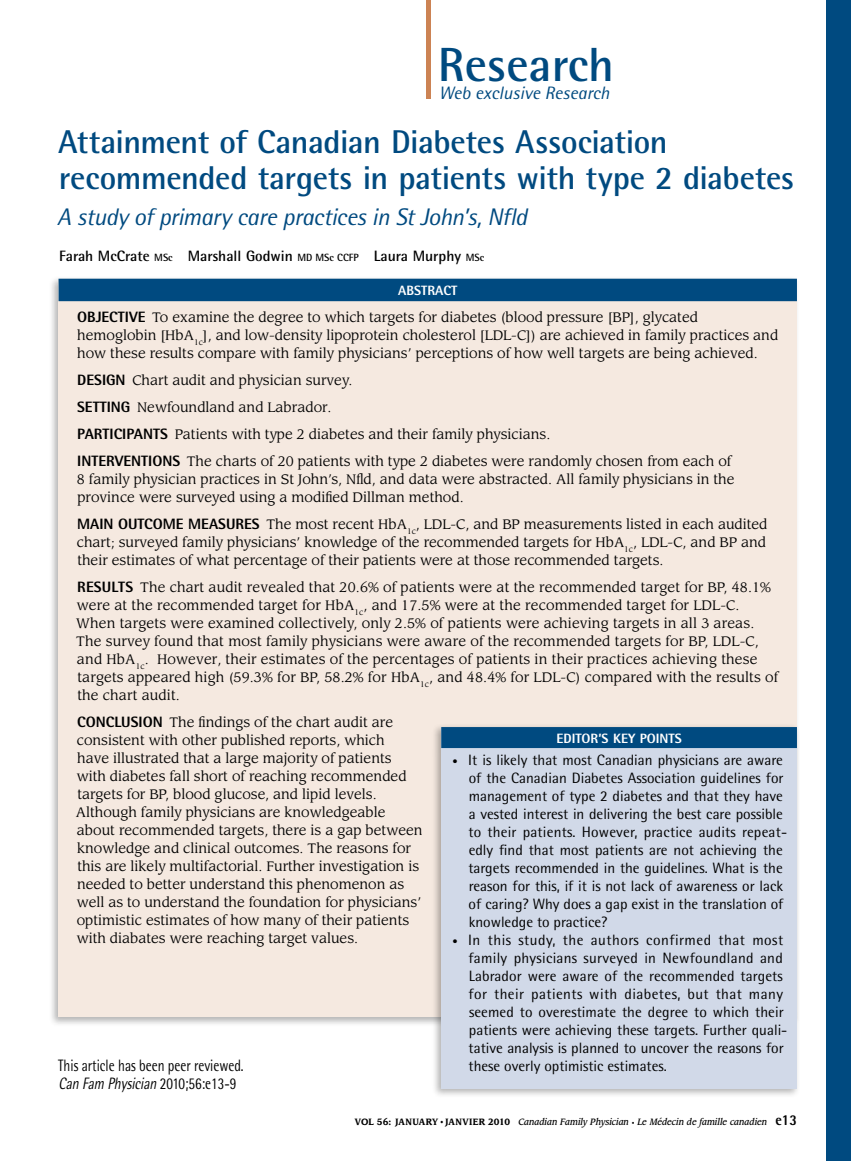
<style>
.page{position:relative;width:851px;height:1161px;background:#fff}
.page>*{position:absolute;margin:0;border:0;box-sizing:border-box;transform-origin:0 0}
.t1{font:700 48px "Rotis Semi Sans Std";color:#004a80}
.t2{font:700 33px/36px "Rotis Semi Sans Std";letter-spacing:-.01em;color:#004a80}
.t3{font:italic 24px "Rotis Semi Sans Std";letter-spacing:-.02em;color:#004a80}
.t4{font:italic 18px "Rotis Semi Sans Std";color:#004a80}
.t5{font:16.5px "Rotis Semi Sans Std";color:#000;scale:.8 1}
.t6{font:italic 16.5px "Rotis Semi Sans Std";color:#000;scale:.8 1}
.t7{font:15px/18px "Rotis Semi Sans Std";color:#000}
.t8{font:700 15px "Rotis Semi Sans Std";color:#000}
.t9{font:13.5px/18px "Leawood Std";color:#000}
.t10{font:800 13.5px "Rotis Semi Sans Std";color:#fff}
.t11{font:italic 500 9px "Leawood Std";color:#000;scale:.9 1}
.s1{font-size:10.5px}
.s2{font-family:"Rotis Semi Sans Std";font-weight:800;font-size:15px}
.s3{font-style:normal}
.s4{font-weight:700;font-style:normal}
.s5{font-family:"Times";font-weight:400;font-style:normal}
.s6{font-style:normal;font-size:6px}
.s7{font-family:"Rotis Semi Sans Std";font-weight:800;font-style:normal;font-size:15px}
</style>
<div class="page">
<div style="left:826px;top:0;width:24px;height:1161px;background:#004a80"></div>
<div style="left:426px;top:0;width:5px;height:99px;background:#cc8354"></div>
<div style="left:49px;top:275px;width:751px;height:751px;background:#000;opacity:.3"></div>
<div style="left:58px;top:279px;width:738px;height:738px;background:#f5e9e0"></div>
<div style="left:58px;top:279px;width:738px;height:22px;background:#004a80"></div>
<div style="left:431px;top:723px;width:369px;height:376px;background:#000;opacity:.3"></div>
<div style="left:441px;top:729px;width:355px;height:360px;background:#d1d9e8"></div>
<div style="left:441px;top:727px;width:355px;height:21px;background:#004a80"></div>
<h1 class="t1" style="left:438px;top:35px;width:177px">Research</h1>
<h3 class="t4" style="left:439px;top:82px;width:172px">Web exclusive Research</h3>
<h2 class="t2" style="left:58px;top:123px;width:737px">Attainment of Canadian Diabetes Association recommended targets in patients with type 2 diabetes</h2>
<h3 class="t3" style="left:57px;top:202px;width:471px">A study of primary care practices in St John’s, Nfld</h3>
<p class="t8" style="left:59px;top:247px;width:426px">Farah McCrate <span class="s1">MSc</span> Marshall Godwin <span class="s1">MD MSc CCFP</span> Laura Murphy <span class="s1">MSc</span></p>
<p class="t10" style="left:398px;top:282px;width:61px">ABSTRACT</p>
<p class="t9" style="left:77px;top:309px;width:702px"><span class="s2">OBJECTIVE</span> To examine the degree to which targets for diabetes (blood pressure [BP], glycated hemoglobin [HbA<sub>1c</sub>], and low-density lipoprotein cholesterol [LDL-C]) are achieved in family practices and how these results compare with family physicians’ perceptions of how well targets are being achieved.</p>
<p class="t9" style="left:77px;top:367px;width:655px;line-height:27px"><span class="s2">DESIGN</span> Chart audit and physician survey.<br><span class="s2">SETTING</span> Newfoundland and Labrador.<br><span class="s2">PARTICIPANTS</span> Patients with type 2 diabetes and their family physicians.<br><span class="s2">INTERVENTIONS</span> The charts of 20 patients with type 2 diabetes were randomly chosen from each of</p>
<p class="t9" style="left:77px;top:471px;width:659px">8 family physician practices in St John’s, Nfld, and data were abstracted. All family physicians in the province were surveyed using a modified Dillman method.</p>
<p class="t9" style="left:77px;top:516px;width:692px;text-align:justify"><span class="s2">MAIN OUTCOME MEASURES</span> The most recent HbA<sub>1c</sub>, LDL-C, and BP measurements listed in each audited chart; surveyed family physicians’ knowledge of the recommended targets for HbA<sub>1c</sub>, LDL-C, and BP and their estimates of what percentage of their patients were at those recommended targets.</p>
<p class="t9" style="left:76px;top:579px;width:703px"><span class="s2">RESULTS</span> The chart audit revealed that 20.6% of patients were at the recommended target for BP, 48.1% were at the recommended target for HbA<sub>1c</sub>, and 17.5% were at the recommended target for LDL-C.<br>When targets were examined collectively, only 2.5% of patients were achieving targets in all 3 areas.<br>The survey found that most family physicians were aware of the recommended targets for BP, LDL-C, and HbA<sub>1c</sub>. However, their estimates of the percentages of patients in their practices achieving these targets appeared high (59.3% for BP, 58.2% for HbA<sub>1c</sub>, and 48.4% for LDL-C) compared with the results of the chart audit.</p>
<p class="t9" style="left:76px;top:714px;width:348px"><span class="s2">CONCLUSION</span> The findings of the chart audit are consistent with other published reports, which<br>have illustrated that a large majority of patients with diabetes fall short of reaching recommended targets for BP, blood glucose, and lipid levels.<br>Although family physicians are knowledgeable about recommended targets, there is a gap between knowledge and clinical outcomes. The reasons for this are likely multifactorial. Further investigation is needed to better understand this phenomenon as well as to understand the foundation for physicians’ optimistic estimates of how many of their patients with diabates were reaching target values.</p>
<p class="t10" style="left:556px;top:730px;width:127px">EDITOR’S KEY POINTS</p>
<p class="t7" style="left:468px;top:751px;width:320px;text-indent:-16px"><span class="s1">•</span> It is likely that most Canadian physicians are aware of the Canadian Diabetes Association guidelines for management of type 2 diabetes and that they have a vested interest in delivering the best care possible to their patients. However, practice audits repeat&shy;edly find that most patients are not achieving the targets recommended in the guidelines. What is the reason for this, if it is not lack of awareness or lack of caring? Why does a gap exist in the translation of knowledge to practice?</p>
<p class="t7" style="left:468px;top:931px;width:320px;text-indent:-16px"><span class="s1">•</span> In this study, the authors confirmed that most family physicians surveyed in Newfoundland and Labrador were aware of the recommended targets for their patients with diabetes, but that many seemed to overestimate the degree to which their patients were achieving these targets. Further quali&shy;tative analysis is planned to uncover the reasons for</p>
<p class="t5" style="left:58px;top:1056px;width:233px">This article has been peer reviewed.</p>
<p class="t7" style="left:468px;top:1057px;width:200px">these overly optimistic estimates.</p>
<p class="t6" style="left:59px;top:1074px;width:224px">CanFamPhysician<span class="s3">2010;56:e13-9</span></p>
<p class="t11" style="left:355px;top:1116px;width:492px"><span class="s4">VOL 56: JANUARY</span> <span class="s5">•</span> <span class="s4">JANVIER 2010</span> Canadian Family Physician <span class="s6">•</span> Le Médecin de famille canadien <span class="s7">e13</span></p>
</div>
